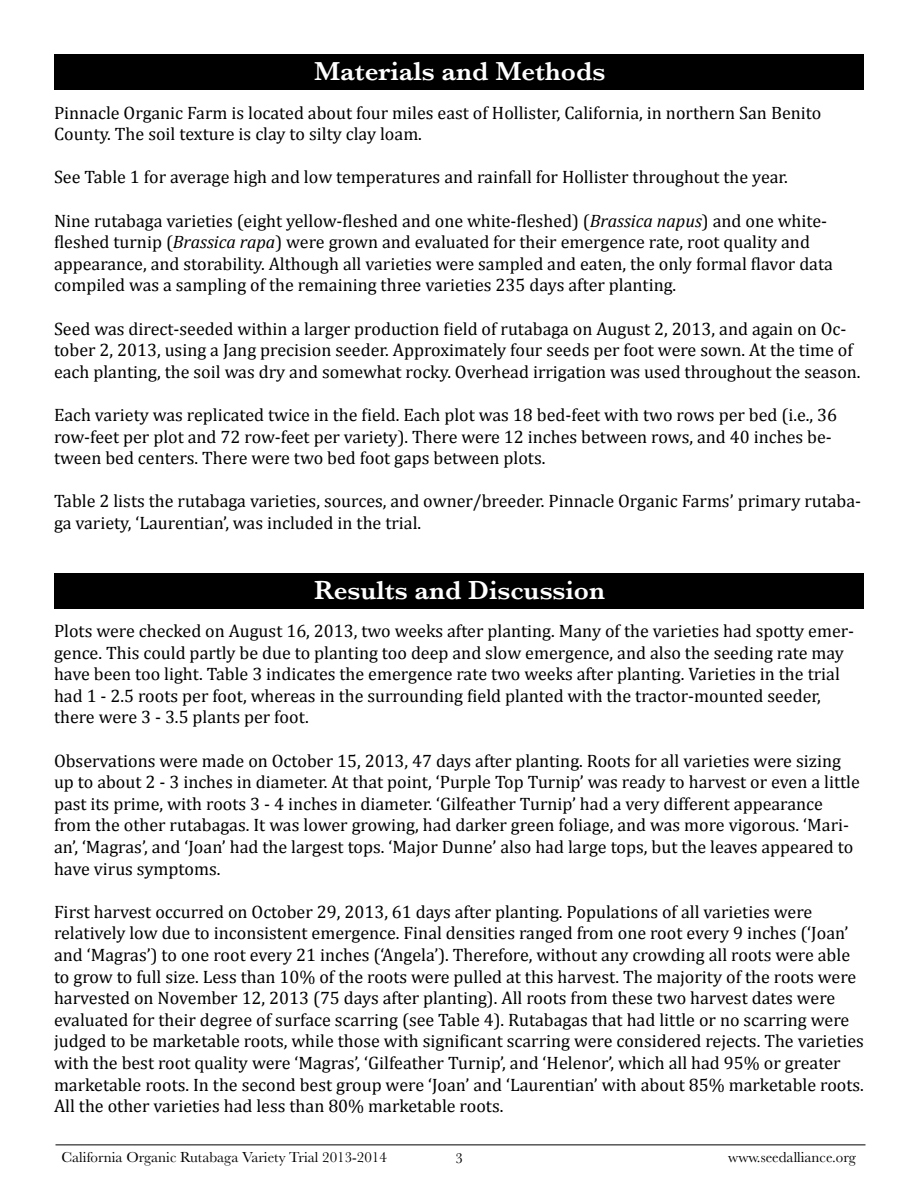
<style>
.page{position:relative;width:918px;height:1188px;background:#fff}
.page>*{position:absolute;margin:0;border:0;box-sizing:border-box;transform-origin:0 0}
.t1{font:600 27px "Baskerville";color:#fff}
.t2{font:18px/21.6px "Cambria";color:#000101}
.t3{font:15px "Baskerville";color:#000101}
.t4{font:15px "Baskerville";color:#000}
.s1{font-style:italic}
</style>
<div class="page">
<hr style="left:56px;top:1144px;width:810px;height:1px;background:#000">
<div style="left:54px;top:54px;width:810px;height:35px;background:#000"></div>
<div style="left:54px;top:573px;width:810px;height:35px;background:#000"></div>
<h1 class="t1" style="left:314px;top:53px;width:293px">Materials and Methods</h1>
<p class="t2" style="left:54px;top:102px;width:769px">Pinnacle Organic Farm is located about four miles east of Hollister, California, in northern San Benito<br>County. The soil texture is clay to silty clay loam.</p>
<p class="t2" style="left:54px;top:166px;width:735px">See Table 1 for average high and low temperatures and rainfall for Hollister throughout the year.</p>
<p class="t2" style="left:54px;top:210px;width:780px">Nine rutabaga varieties (eight yellow-fleshed and one white-fleshed) (<span class="s1">Brassica napus</span>) and one white&shy;fleshed turnip (<span class="s1">Brassica rapa</span>) were grown and evaluated for their emergence rate, root quality and appearance, and storability. Although all varieties were sampled and eaten, the only formal flavor data compiled was a sampling of the remaining three varieties 235 days after planting.</p>
<p class="t2" style="left:54px;top:318px;width:808px">Seed was direct-seeded within a larger production field of rutabaga on August 2, 2013, and again on Oc&shy;tober 2, 2013, using a Jang precision seeder. Approximately four seeds per foot were sown. At the time of each planting, the soil was dry and somewhat rocky. Overhead irrigation was used throughout the season.</p>
<p class="t2" style="left:54px;top:404px;width:785px">Each variety was replicated twice in the field. Each plot was 18 bed-feet with two rows per bed (i.e., 36 row-feet per plot and 72 row-feet per variety). There were 12 inches between rows, and 40 inches be&shy;tween bed centers. There were two bed foot gaps between plots.</p>
<p class="t2" style="left:54px;top:490px;width:809px">Table 2 lists the rutabaga varieties, sources, and owner/breeder. Pinnacle Organic Farms’ primary rutaba&shy;ga variety, ‘Laurentian’, was included in the trial.</p>
<h1 class="t1" style="left:314px;top:572px;width:292px">Results and Discussion</h1>
<p class="t2" style="left:54px;top:620px;width:802px">Plots were checked on August 16, 2013, two weeks after planting. Many of the varieties had spotty emer&shy;gence. This could partly be due to planting too deep and slow emergence, and also the seeding rate may have been too light. Table 3 indicates the emergence rate two weeks after planting. Varieties in the trial had 1 - 2.5 roots per foot, whereas in the surrounding field planted with the tractor-mounted seeder, there were 3 - 3.5 plants per foot.</p>
<p class="t2" style="left:54px;top:750px;width:807px">Observations were made on October 15, 2013, 47 days after planting. Roots for all varieties were sizing up to about 2 - 3 inches in diameter. At that point, ‘Purple Top Turnip’ was ready to harvest or even a little past its prime, with roots 3 - 4 inches in diameter. ‘Gilfeather Turnip’ had a very different appearance from the other rutabagas. It was lower growing, had darker green foliage, and was more vigorous. ‘Mari&shy;an’, ‘Magras’, and ‘Joan’ had the largest tops. ‘Major Dunne’ also had large tops, but the leaves appeared to have virus symptoms.</p>
<p class="t2" style="left:54px;top:901px;width:812px">First harvest occurred on October 29, 2013, 61 days after planting. Populations of all varieties were relatively low due to inconsistent emergence. Final densities ranged from one root every 9 inches (‘Joan’ and ‘Magras’) to one root every 21 inches (‘Angela’). Therefore, without any crowding all roots were able to grow to full size. Less than 10% of the roots were pulled at this harvest. The majority of the roots were harvested on November 12, 2013 (75 days after planting). All roots from these two harvest dates were evaluated for their degree of surface scarring (see Table 4). Rutabagas that had little or no scarring were judged to be marketable roots, while those with significant scarring were considered rejects. The varieties with the best root quality were ‘Magras’, ‘Gilfeather Turnip’, and ‘Helenor’, which all had 95% or greater marketable roots. In the second best group were ‘Joan’ and ‘Laurentian’ with about 85% marketable roots.<br>All the other varieties had less than 80% marketable roots.</p>
<p class="t3" style="left:62px;top:1148px;width:327px">California Organic Rutabaga Variety Trial 2013-2014</p>
<p class="t4" style="left:456px;top:1148px;width:9px">3</p>
<p class="t4" style="left:728px;top:1148px;width:129px">www.seedalliance.org</p>
</div>
